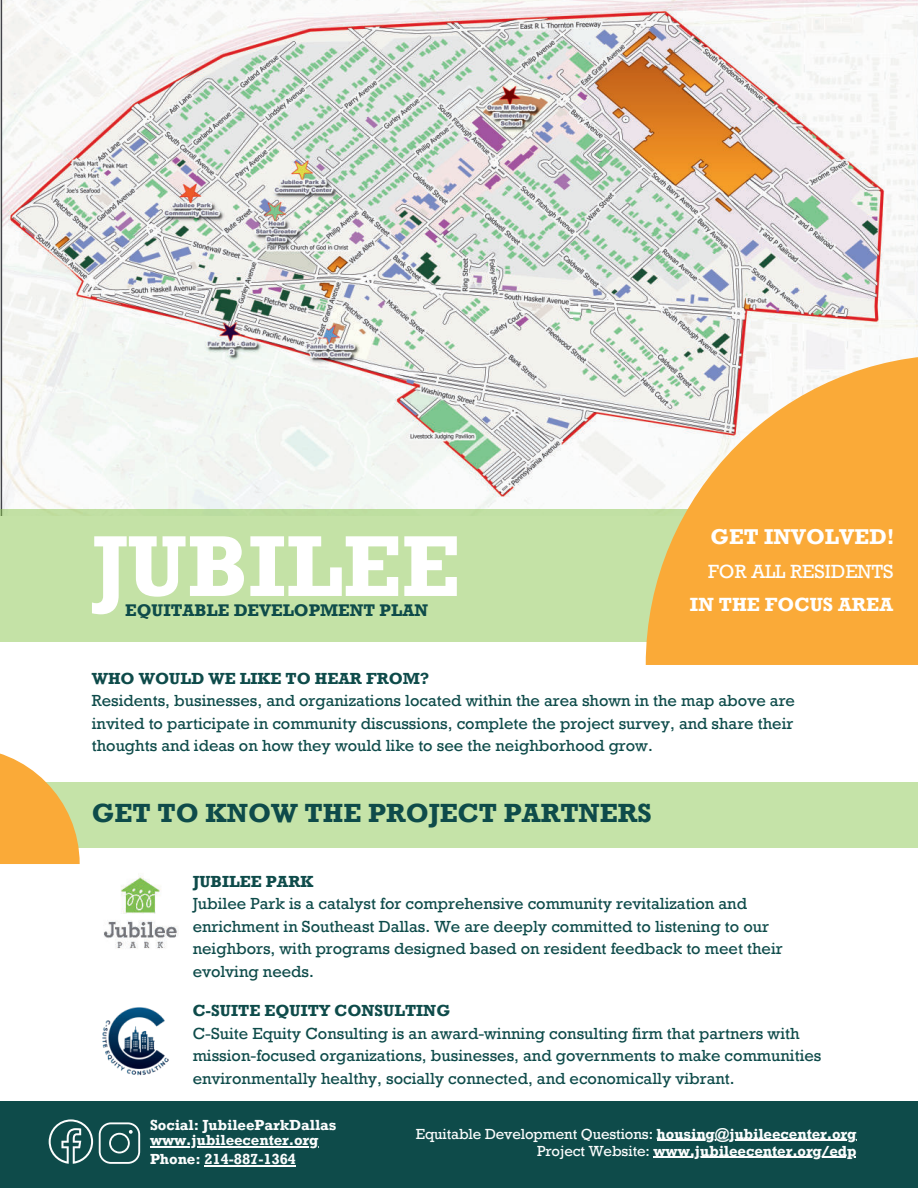
<style>
.page{position:relative;width:918px;height:1188px;background:#fff}
.page>*{position:absolute;margin:0;border:0;box-sizing:border-box;transform-origin:0 0}
.t1{font:700 87.9px "Rockwell Std";color:#fff}
.t2{font:700 27px "Rockwell Std";color:#0e4b4a}
.t3{font:700 22.05px "Rockwell Std";color:#fff}
.t4{font:22.05px "Gotham";color:#fff}
.t5{font:19.65px "Rockwell Std";color:#fff}
.t6{font:700 19.65px "Rockwell Std";color:#fff}
.t7{font:700 17.4px "Rockwell Std";color:#0e4b4a}
.t8{font:16.5px/22.5px "Rockwell Std";color:#0e4b4a}
.t9{font:700 16.5px "Rockwell Std";color:#0e4b4a}
.t10{font:700 15px/16.8px "Rockwell Std";letter-spacing:-.005em;color:#fcfdfd;text-align:right}
.s1{font-weight:400}
</style>
<div class="page">
<img style="left:0;top:0;width:918px;height:509px">
<div style="left:0;top:509px;width:918px;height:132px;background:#c4e2a6"></div>
<svg style="left:646px;top:355px;width:272px;height:310px;fill:#faaa38"></svg>
<div style="left:32px;top:782px;width:886px;height:65px;background:#c5e3a8"></div>
<img style="left:89px;top:988px;width:100px;height:99px;border-radius:50%">
<img style="left:95px;top:868px;width:90px;height:89px;border-radius:50%">
<svg style="left:0;top:753px;width:80px;height:111px"></svg>
<div style="left:0;top:1101px;width:918px;height:87px;background:#0e4b4a"></div>
<hr style="left:657px;top:1140px;width:199px;height:1px;background:#fcfdfd">
<hr style="left:654px;top:1157px;width:202px;height:1px;background:#fcfdfd">
<svg style="left:49px;top:1119px;width:44px;height:45px"></svg>
<svg style="left:99px;top:1122px;width:41px;height:42px"></svg>
<hr style="left:150px;top:1146px;width:168px;height:2px;background:#fcfdfd">
<hr style="left:204px;top:1165px;width:92px;height:1px;background:#fcfdfd">
<h1 class="t1" style="left:92px;top:515px;width:370px">JUBILEE</h1>
<p class="t7" style="left:125px;top:600px;width:304px">EQUITABLE DEVELOPMENT PLAN</p>
<h3 class="t3" style="left:710px;top:523px;width:186px">GET INVOLVED!</h3>
<p class="t5" style="left:708px;top:560px;width:187px">FOR ALL RESIDENTS</p>
<p class="t6" style="left:690px;top:593px;width:205px">IN THE FOCUS AREA</p>
<h3 class="t4" style="left:726px;top:584px;width:87px">TO GET</h3>
<p class="t9" style="left:92px;top:668px;width:339px">WHO WOULD WE LIKE TO HEAR FROM?</p>
<p class="t8" style="left:92px;top:689px;width:705px;text-align:justify">Residents, businesses, and organizations located within the area shown in the map above are invited to participate in community discussions, complete the project survey, and share their thoughts and ideas on how they would like to see the neighborhood grow.</p>
<h2 class="t2" style="left:92px;top:797px;width:562px">GET TO KNOW THE PROJECT PARTNERS</h2>
<p class="t9" style="left:193px;top:871px;width:122px">JUBILEE PARK</p>
<p class="t8" style="left:193px;top:892px;width:592px">Jubilee Park is a catalyst for comprehensive community revitalization and enrichment in Southeast Dallas. We are deeply committed to listening to our neighbors, with programs designed based on resident feedback to meet their evolving needs.</p>
<p class="t9" style="left:193px;top:1001px;width:259px">C-SUITE EQUITY CONSULTING</p>
<p class="t8" style="left:193px;top:1022px;width:630px">C-Suite Equity Consulting is an award-winning consulting firm that partners with mission-focused organizations, businesses, and governments to make communities environmentally healthy, socially connected, and economically vibrant.</p>
<p class="t10" style="left:150px;top:1116px;width:188px">Social: JubileeParkDallas</p>
<p class="t10" style="left:150px;top:1150px;width:148px">Phone: 214-887-1364</p>
<p class="t10" style="left:150px;top:1132px;width:170px">www.jubileecenter.org</p>
<p class="t10" style="left:416px;top:1125px;width:442px"><span class="s1">Equitable Development Questions:</span> housing@jubileecenter.org<br><span class="s1">Project Website:</span> www.jubileecenter.org/edp</p>
</div>
